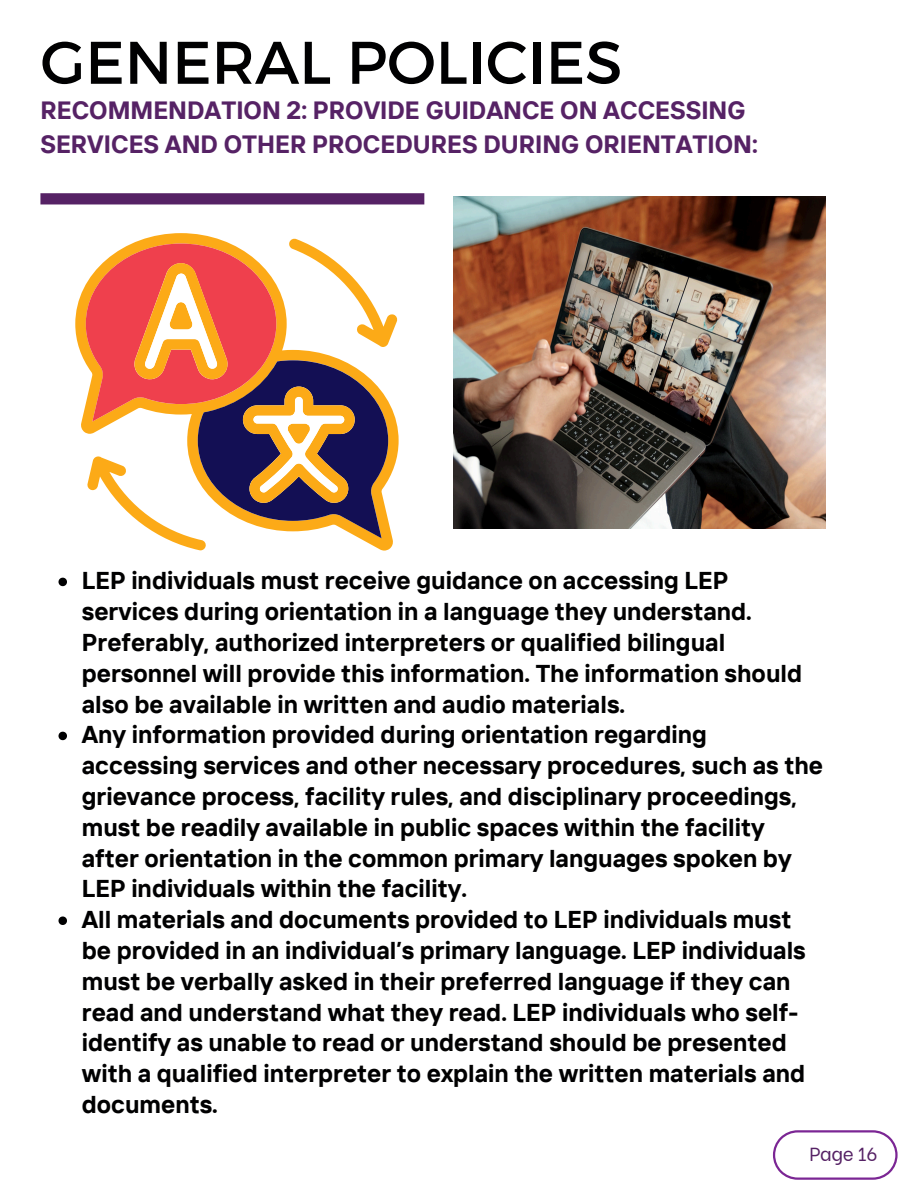
<style>
.page{position:relative;width:918px;height:1188px;background:#fff}
.page>*{position:absolute;margin:0;border:0;box-sizing:border-box;transform-origin:0 0}
.t1{font:60px "Montserrat";color:#000001}
.t2{font:700 24.9px/33.8px "TT Interphases";color:#562265}
.t3{font:700 24.3px/30.8px "TT Interphases";color:#000001}
.t4{font:18.9px "Be Vietnam";letter-spacing:-.02em;color:#562265}
</style>
<div class="page">
<img style="left:454px;top:196px;width:372px;height:332px">
<div style="left:40px;top:193px;width:384px;height:11px;background:#562265"></div>
<svg style="left:75px;top:233px;width:140px;height:200px"></svg>
<svg style="left:86px;top:238px;width:312px;height:312px"></svg>
<svg style="left:59px;top:578px;width:8px;height:8px"></svg>
<svg style="left:59px;top:732px;width:8px;height:8px"></svg>
<svg style="left:59px;top:917px;width:8px;height:8px"></svg>
<svg style="left:773px;top:1130px;width:124px;height:49px"></svg>
<h1 class="t1" style="left:40px;top:23px;width:584px">GENERAL POLICIES</h1>
<h2 class="t2" style="left:40px;top:93px;width:719px">RECOMMENDATION 2: PROVIDE GUIDANCE ON ACCESSING<br>SERVICES AND OTHER PROCEDURES DURING ORIENTATION:</h2>
<p class="t3" style="left:82px;top:565px;width:722px">LEP individuals must receive guidance on accessing LEP services during orientation in a language they understand.<br>Preferably, authorized interpreters or qualified bilingual personnel will provide this information. The information should also be available in written and audio materials.</p>
<p class="t3" style="left:82px;top:719px;width:743px">Any information provided during orientation regarding accessing services and other necessary procedures, such as the grievance process, facility rules, and disciplinary proceedings, must be readily available in public spaces within the facility after orientation in the common primary languages spoken by LEP individuals within the facility.</p>
<p class="t3" style="left:82px;top:904px;width:725px">All materials and documents provided to LEP individuals must be provided in an individual’s primary language. LEP individuals must be verbally asked in their preferred language if they can read and understand what they read. LEP individuals who self&shy;identify as unable to read or understand should be presented with a qualified interpreter to explain the written materials and documents.</p>
<p class="t4" style="left:810px;top:1138px;width:69px">Page 16</p>
</div>
